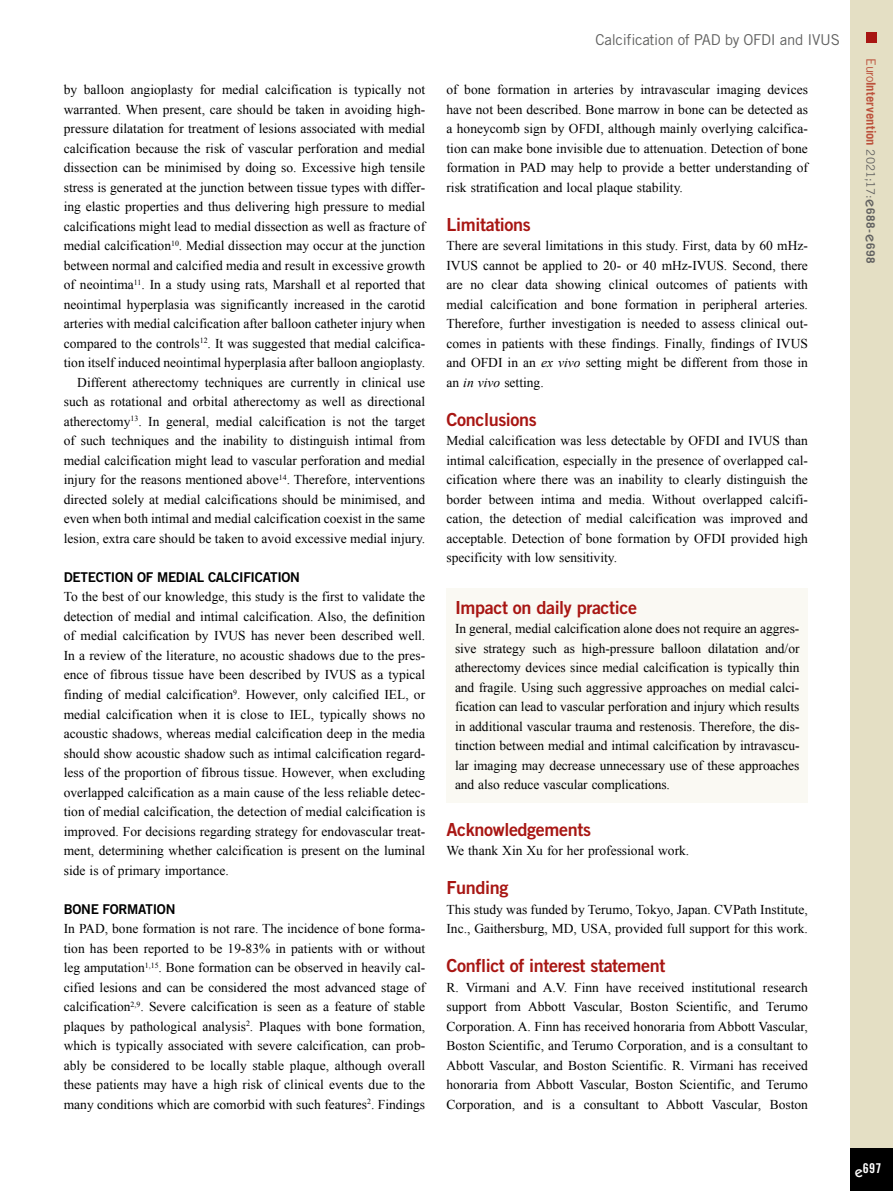
<style>
.page{position:relative;width:893px;height:1191px;background:#fff}
.page>*{position:absolute;margin:0;border:0;box-sizing:border-box;transform-origin:0 0}
.t1{font:18px "Trade Gothic LT Std Bd 2";letter-spacing:-.02em;color:#a81613}
.t2{font:15px "Trade Gothic LT Std";letter-spacing:-.02em;color:#626261}
.t3{font:13.5px/19.5px "Times New Roman";color:#000;text-align:justify}
.t4{font:13.5px "Trade Gothic LT Std Bd 2";letter-spacing:-.02em;color:#000}
.t5{font:13.5px "Trade Gothic LT Std Bd Cn 20";color:#fff}
.t6{font:700 12.75px "Trade Gothic LT Std";letter-spacing:.005em;color:#bc523c}
.s1{font-style:italic}
.s2{font-weight:400}
.s3{font-weight:400;font-size:11.7px;color:#626261}
.s4{font-family:"ITC Kabel Std";font-weight:500;font-size:15px;color:#626261}
.s5{font-size:11.7px;color:#626261}
.s6{font-family:"ITC Kabel Std";font-weight:500;font-size:15px}
</style>
<div class="page">
<div style="left:850px;top:0;width:43px;height:1191px;background:#e4dfc4"></div>
<div style="left:850px;top:1148px;width:43px;height:43px;background:#000"></div>
<div style="left:866px;top:32px;width:11px;height:10px;background:#a81613"></div>
<div style="left:446px;top:588px;width:362px;height:214px;background:#faf9f3"></div>
<p class="t3" style="left:64px;top:80px;width:363px;text-align:right">by balloon angioplasty for medial calcification is typically not warranted. When present, care should be taken in avoiding high&shy;pressure dilatation for treatment of lesions associated with medial calcification because the risk of vascular perforation and medial dissection can be minimised by doing so. Excessive high tensile stress is generated at the junction between tissue types with differ&shy;ing elastic properties and thus delivering high pressure to medial calcifications might lead to medial dissection as well as fracture of medial calcification<sup>10</sup>. Medial dissection may occur at the junction between normal and calcified media and result in excessive growth of neointima<sup>11</sup>. In a study using rats, Marshall et al reported that neointimal hyperplasia was significantly increased in the carotid arteries with medial calcification after balloon catheter injury when compared to the controls<sup>12</sup>. It was suggested that medial calcifica&shy;tion itself induced neointimal hyperplasia after balloon angioplasty.<br>Different atherectomy techniques are currently in clinical use such as rotational and orbital atherectomy as well as directional atherectomy<sup>13</sup>. In general, medial calcification is not the target of such techniques and the inability to distinguish intimal from medial calcification might lead to vascular perforation and medial injury for the reasons mentioned above<sup>14</sup>. Therefore, interventions directed solely at medial calcifications should be minimised, and even when both intimal and medial calcification coexist in the same lesion, extra care should be taken to avoid excessive medial injury.</p>
<p class="t4" style="left:64px;top:569px;width:238px">DETECTION OF MEDIAL CALCIFICATION</p>
<p class="t3" style="left:64px;top:587px;width:363px">To the best of our knowledge, this study is the first to validate the detection of medial and intimal calcification. Also, the definition of medial calcification by IVUS has never been described well.<br>In a review of the literature, no acoustic shadows due to the pres&shy;ence of fibrous tissue have been described by IVUS as a typical finding of medial calcification<sup>9</sup>. However, only calcified IEL, or medial calcification when it is close to IEL, typically shows no acoustic shadows, whereas medial calcification deep in the media should show acoustic shadow such as intimal calcification regard&shy;less of the proportion of fibrous tissue. However, when excluding overlapped calcification as a main cause of the less reliable detec&shy;tion of medial calcification, the detection of medial calcification is improved. For decisions regarding strategy for endovascular treat&shy;ment, determining whether calcification is present on the luminal side is of primary importance.</p>
<p class="t4" style="left:64px;top:900px;width:113px">BONE FORMATION</p>
<p class="t3" style="left:64px;top:918px;width:363px">In PAD, bone formation is not rare. The incidence of bone forma&shy;tion has been reported to be 19-83% in patients with or without leg amputation<sup>1,15</sup>. Bone formation can be observed in heavily cal&shy;cified lesions and can be considered the most advanced stage of calcification<sup>2,9</sup>. Severe calcification is seen as a feature of stable plaques by pathological analysis<sup>2</sup>. Plaques with bone formation, which is typically associated with severe calcification, can prob&shy;ably be considered to be locally stable plaque, although overall these patients may have a high risk of clinical events due to the many conditions which are comorbid with such features<sup>2</sup>. Findings</p>
<p class="t2" style="left:596px;top:30px;width:246px">Calcification of PAD by OFDI and IVUS</p>
<p class="t3" style="left:446px;top:80px;width:363px">of bone formation in arteries by intravascular imaging devices have not been described. Bone marrow in bone can be detected as a honeycomb sign by OFDI, although mainly overlying calcifica&shy;tion can make bone invisible due to attenuation. Detection of bone formation in PAD may help to provide a better understanding of risk stratification and local plaque stability.</p>
<h1 class="t1" style="left:446px;top:213px;width:86px">Limitations</h1>
<p class="t3" style="left:446px;top:236px;width:363px">There are several limitations in this study. First, data by 60 mHz-IVUS cannot be applied to 20- or 40 mHz-IVUS. Second, there are no clear data showing clinical outcomes of patients with medial calcification and bone formation in peripheral arteries.<br>Therefore, further investigation is needed to assess clinical out&shy;comes in patients with these findings. Finally, findings of IVUS and OFDI in an <span class="s1">ex vivo</span> setting might be different from those in an <span class="s1">in vivo</span> setting.</p>
<h1 class="t1" style="left:446px;top:408px;width:92px">Conclusions</h1>
<p class="t3" style="left:446px;top:431px;width:363px">Medial calcification was less detectable by OFDI and IVUS than intimal calcification, especially in the presence of overlapped cal&shy;cification where there was an inability to clearly distinguish the border between intima and media. Without overlapped calcifi&shy;cation, the detection of medial calcification was improved and acceptable. Detection of bone formation by OFDI provided high specificity with low sensitivity.</p>
<h1 class="t1" style="left:455px;top:596px;width:184px">Impact on daily practice</h1>
<p class="t3" style="left:455px;top:619px;width:346px">In general, medial calcification alone does not require an aggres&shy;sive strategy such as high-pressure balloon dilatation and/or atherectomy devices since medial calcification is typically thin and fragile. Using such aggressive approaches on medial calci&shy;fication can lead to vascular perforation and injury which results in additional vascular trauma and restenosis. Therefore, the dis&shy;tinction between medial and intimal calcification by intravascu&shy;lar imaging may decrease unnecessary use of these approaches and also reduce vascular complications.</p>
<h1 class="t1" style="left:446px;top:818px;width:146px">Acknowledgements</h1>
<p class="t3" style="left:446px;top:840px;width:244px">We thank Xin Xu for her professional work.</p>
<h1 class="t1" style="left:446px;top:876px;width:63px">Funding</h1>
<p class="t3" style="left:446px;top:899px;width:363px">This study was funded by Terumo, Tokyo, Japan. CVPath Institute,<br>Inc., Gaithersburg, MD, USA, provided full support for this work.</p>
<h1 class="t1" style="left:446px;top:954px;width:220px">Conflict of interest statement</h1>
<p class="t3" style="left:446px;top:977px;width:363px">R. Virmani and A.V. Finn have received institutional research support from Abbott Vascular, Boston Scientific, and Terumo Corporation. A. Finn has received honoraria from Abbott Vascular, Boston Scientific, and Terumo Corporation, and is a consultant to Abbott Vascular, and Boston Scientific. R. Virmani has received honoraria from Abbott Vascular, Boston Scientific, and Terumo Corporation, and is a consultant to Abbott Vascular, Boston</p>
<p class="t6" style="left:879px;top:58px;width:207px;rotate:90deg"><span class="s2">Euro</span>Intervention <span class="s3">2021;17:</span><span class="s4">e</span><span class="s5">688-</span><span class="s4">e</span><span class="s5">698</span></p>
<p class="t5" style="left:855px;top:1160px;width:28px"><span class="s6">e</span>697</p>
</div>
